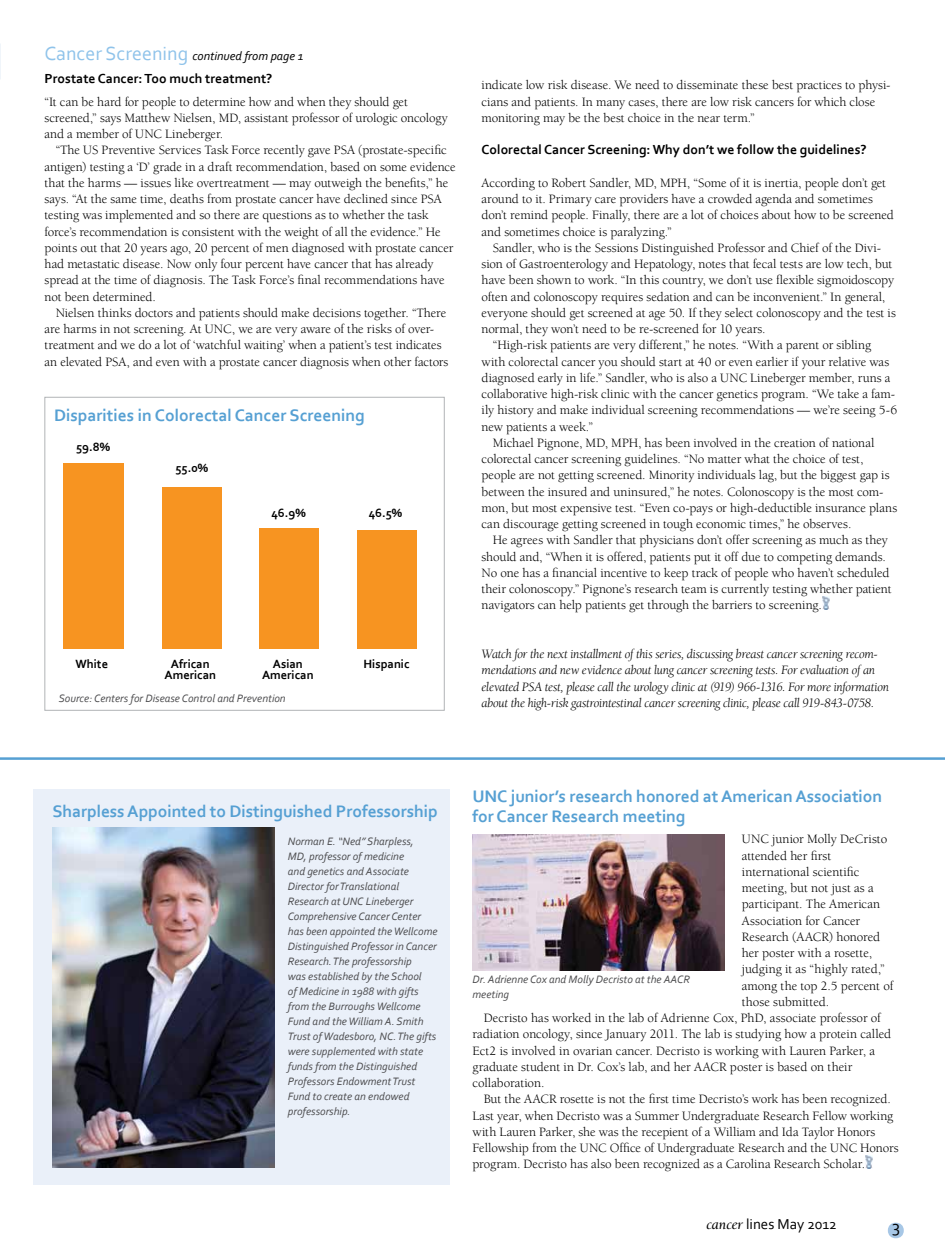
<style>
.page{position:relative;width:945px;height:1260px;background:#fff}
.page>*{position:absolute;margin:0;border:0;box-sizing:border-box;transform-origin:0 0}
.t1{font:195px "Berkeley";color:#a7c7e6}
.t2{font:700 17.5px/20px "Corbel";letter-spacing:-.005em;color:#56a0d3}
.t3{font:17.5px "Corbel";color:#000}
.t4{font:15px "Corbel";color:#000}
.t5{font:700 13.75px "Corbel";color:#000}
.t6{font:13.12px/16.2px "Berkeley";letter-spacing:-.005em;color:#000}
.t7{font:italic 13.12px/16.2px "Berkeley";letter-spacing:-.02em;color:#000}
.t8{font:700 12.5px/11.2px "Corbel";color:#000;text-align:center}
.t9{font:italic 12.5px "Corbel";color:#000}
.t10{font:italic 11.25px/15px "Corbel";color:#4d4d4f}
.s1{font-style:normal;font-size:20px;color:#8fc3ea}
.s2{font-family:"Berkeley Oldstyle IT Cby BT Med Ital"}
</style>
<div class="page">
<svg style="left:823px;top:596px;width:6px;height:13px"></svg>
<hr style="left:0;top:757px;width:945px;height:3px;background:#56a0d3">
<div style="left:34px;top:789px;width:416px;height:395px;background:#eaf0f9"></div>
<img style="left:52px;top:827px;width:223px;height:341px">
<svg style="left:866px;top:1156px;width:6px;height:12px"></svg>
<img style="left:472px;top:835px;width:253px;height:135px">
<div style="left:45px;top:397px;width:400px;height:314px;border:1px solid #b1b4b6"></div>
<div style="left:358px;top:530px;width:59px;height:119px;background:#f79421"></div>
<div style="left:259px;top:528px;width:59px;height:121px;background:#f79421"></div>
<div style="left:162px;top:487px;width:59px;height:162px;background:#f79421"></div>
<div style="left:63px;top:463px;width:61px;height:186px;background:#f79421"></div>
<p class="t9" style="left:45px;top:48px;width:260px"><span class="s1">Cancer Screening</span> continued from page 1</p>
<p class="t5" style="left:45px;top:70px;width:229px">Prostate Cancer: Too much treatment?</p>
<p class="t6" style="left:45px;top:94px;width:405px">“It can be hard for people to determine how and when they should get screened,” says Matthew Nielsen, MD, assistant professor of urologic oncology and a member of UNC Lineberger.</p>
<p class="t6" style="left:45px;top:142px;width:413px;text-indent:11px">“The US Preventive Services Task Force recently gave PSA (prostate-specific antigen) testing a ‘D’ grade in a draft recommendation, based on some evidence that the harms — issues like overtreatment — may outweigh the benefits,” he says. “At the same time, deaths from prostate cancer have declined since PSA testing was implemented and so there are questions as to whether the task force’s recommendation is consistent with the weight of all the evidence.” He points out that 20 years ago, 20 percent of men diagnosed with prostate cancer had metastatic disease. Now only four percent have cancer that has already spread at the time of diagnosis. The Task Force’s final recommendations have not been determined.</p>
<p class="t6" style="left:45px;top:305px;width:405px;text-indent:11px">Nielsen thinks doctors and patients should make decisions together. “There are harms in not screening. At UNC, we are very aware of the risks of over&shy;treatment and we do a lot of ‘watchful waiting’ when a patient’s test indicates an elevated PSA, and even with a prostate cancer diagnosis when other factors</p>
<h2 class="t2" style="left:54px;top:405px;width:312px">Disparities in Colorectal Cancer Screening</h2>
<p class="t8" style="left:76px;top:440px;width:35px">59.8%</p>
<p class="t8" style="left:175px;top:462px;width:34px">55.0%</p>
<p class="t8" style="left:271px;top:507px;width:36px">46.9%</p>
<p class="t8" style="left:369px;top:507px;width:35px">46.5%</p>
<p class="t8" style="left:75px;top:658px;width:34px">White</p>
<p class="t8" style="left:165px;top:658px;width:53px">African<br>American</p>
<p class="t8" style="left:262px;top:658px;width:53px">Asian<br>American</p>
<p class="t8" style="left:364px;top:658px;width:48px">Hispanic</p>
<p class="t10" style="left:59px;top:691px;width:229px">Source: Centers for Disease Control and Prevention</p>
<p class="t6" style="left:482px;top:77px;width:411px">indicate low risk disease. We need to disseminate these best practices to physi&shy;cians and patients. In many cases, there are low risk cancers for which close monitoring may be the best choice in the near term.”</p>
<p class="t5" style="left:482px;top:141px;width:387px">Colorectal Cancer Screening: Why don’t we follow the guidelines?</p>
<p class="t6" style="left:482px;top:175px;width:414px">According to Robert Sandler, MD, MPH, “Some of it is inertia, people don’t get around to it. Primary care providers have a crowded agenda and sometimes don’t remind people. Finally, there are a lot of choices about how to be screened and sometimes choice is paralyzing.”</p>
<p class="t6" style="left:493px;top:240px;width:390px">Sandler, who is the Sessions Distinguished Professor and Chief of the Divi-</p>
<p class="t6" style="left:482px;top:256px;width:412px">sion of Gastroenterology and Hepatology, notes that fecal tests are low tech, but</p>
<p class="t6" style="left:482px;top:272px;width:414px">have been shown to work. “In this country, we don’t use flexible sigmoidoscopy</p>
<p class="t6" style="left:482px;top:289px;width:405px">often and colonoscopy requires sedation and can be inconvenient.” In general,</p>
<p class="t6" style="left:482px;top:305px;width:416px">everyone should get screened at age 50. If they select colonoscopy and the test is</p>
<p class="t6" style="left:482px;top:321px;width:285px">normal, they won’t need to be re-screened for 10 years.</p>
<p class="t6" style="left:493px;top:337px;width:380px">“High-risk patients are very different,” he notes. “With a parent or sibling</p>
<p class="t6" style="left:482px;top:354px;width:409px">with colorectal cancer you should start at 40 or even earlier if your relative was</p>
<p class="t6" style="left:482px;top:370px;width:411px">diagnosed early in life.” Sandler, who is also a UNC Lineberger member, runs a</p>
<p class="t6" style="left:482px;top:386px;width:415px">collaborative high-risk clinic with the cancer genetics program. “We take a fam-</p>
<p class="t6" style="left:482px;top:402px;width:417px">ily history and make individual screening recommendations — we’re seeing 5-6</p>
<p class="t6" style="left:482px;top:419px;width:113px">new patients a week.”</p>
<p class="t6" style="left:493px;top:435px;width:383px">Michael Pignone, MD, MPH, has been involved in the creation of national</p>
<p class="t6" style="left:482px;top:451px;width:383px">colorectal cancer screening guidelines. “No matter what the choice of test,</p>
<p class="t6" style="left:482px;top:467px;width:410px">people are not getting screened. Minority individuals lag, but the biggest gap is</p>
<p class="t6" style="left:482px;top:484px;width:404px">between the insured and uninsured,” he notes. Colonoscopy is the most com-</p>
<p class="t6" style="left:482px;top:500px;width:417px">mon, but most expensive test. “Even co-pays or high-deductible insurance plans</p>
<p class="t6" style="left:482px;top:516px;width:371px">can discourage getting screened in tough economic times,” he observes.</p>
<p class="t6" style="left:493px;top:532px;width:397px">He agrees with Sandler that physicians don’t offer screening as much as they</p>
<p class="t6" style="left:482px;top:549px;width:406px">should and, “When it is offered, patients put it off due to competing demands.</p>
<p class="t6" style="left:482px;top:565px;width:410px">No one has a financial incentive to keep track of people who haven’t scheduled</p>
<p class="t6" style="left:482px;top:581px;width:412px">their colonoscopy.” Pignone’s research team is currently testing whether patient</p>
<p class="t6" style="left:482px;top:597px;width:342px">navigators can help patients get through the barriers to screening.</p>
<p class="t7" style="left:482px;top:646px;width:409px">Watch for the next installment of this series, discussing breast cancer screening recom&shy;mendations and new evidence about lung cancer screening tests. For evaluation of an elevated PSA test, please call the urology clinic at (919) 966-1316. For more information about the high-risk gastrointestinal cancer screening clinic, please call 919-843-0758.</p>
<h2 class="t2" style="left:52px;top:801px;width:387px">Sharpless Appointed to Distinguished Professorship</h2>
<p class="t10" style="left:288px;top:834px;width:151px">Norman E. “Ned” Sharpless,<br>MD, professor of medicine<br>and genetics and Associate<br>Director for Translational<br>Research at UNC Lineberger<br>Comprehensive Cancer Center has been appointed the Wellcome<br>Distinguished Professor in Cancer<br>Research. The professorship<br>was established by the School<br>of Medicine in 1988 with gifts from the Burroughs Wellcome<br>Fund and the William A. Smith<br>Trust of Wadesboro, NC. The gifts were supplemented with state funds from the Distinguished<br>Professors Endowment Trust<br>Fund to create an endowed professorship.</p>
<h2 class="t2" style="left:472px;top:785px;width:411px">UNC junior’s research honored at American Association for Cancer Research meeting</h2>
<p class="t6" style="left:742px;top:832px;width:147px">UNC junior Molly DeCristo</p>
<p class="t6" style="left:742px;top:848px;width:91px">attended her first</p>
<p class="t6" style="left:742px;top:864px;width:119px">international scientific</p>
<p class="t6" style="left:742px;top:880px;width:133px">meeting, but not just as a</p>
<p class="t6" style="left:742px;top:897px;width:140px">participant. The American</p>
<p class="t6" style="left:742px;top:913px;width:120px">Association for Cancer</p>
<p class="t6" style="left:742px;top:929px;width:140px">Research (AACR) honored</p>
<p class="t6" style="left:742px;top:945px;width:132px">her poster with a rosette,</p>
<p class="t6" style="left:742px;top:962px;width:145px">judging it as “highly rated,”</p>
<p class="t6" style="left:742px;top:978px;width:153px">among the top 2.5 percent of</p>
<p class="t6" style="left:742px;top:994px;width:89px">those submitted.</p>
<p class="t6" style="left:484px;top:1010px;width:399px">Decristo has worked in the lab of Adrienne Cox, PhD, associate professor of</p>
<p class="t6" style="left:472px;top:1027px;width:420px">radiation oncology, since January 2011. The lab is studying how a protein called</p>
<p class="t6" style="left:472px;top:1043px;width:404px">Ect2 is involved in ovarian cancer. Decristo is working with Lauren Parker, a</p>
<p class="t6" style="left:472px;top:1059px;width:381px">graduate student in Dr. Cox’s lab, and her AACR poster is based on their</p>
<p class="t6" style="left:472px;top:1075px;width:73px">collaboration.</p>
<p class="t6" style="left:484px;top:1092px;width:409px">But the AACR rosette is not the first time Decristo’s work has been recognized.</p>
<p class="t6" style="left:472px;top:1108px;width:422px">Last year, when Decristo was a Summer Undergraduate Research Fellow working</p>
<p class="t6" style="left:472px;top:1124px;width:404px">with Lauren Parker, she was the recepient of a William and Ida Taylor Honors</p>
<p class="t6" style="left:472px;top:1140px;width:428px">Fellowship from the UNC Office of Undergraduate Research and the UNC Honors</p>
<p class="t6" style="left:472px;top:1156px;width:394px">program. Decristo has also been recognized as a Carolina Research Scholar.</p>
<p class="t10" style="left:472px;top:972px;width:219px">Dr. Adrienne Cox and Molly Decristo at the AACR meeting</p>
<p class="t4" style="left:707px;top:1215px;width:132px"><span class="s2">cancer</span> lines May 2012</p>
<h1 class="t1" style="left:870px;top:1072px;width:52px">.</h1>
<h2 class="t3" style="left:892px;top:1215px;width:9px">3</h2>
</div>
